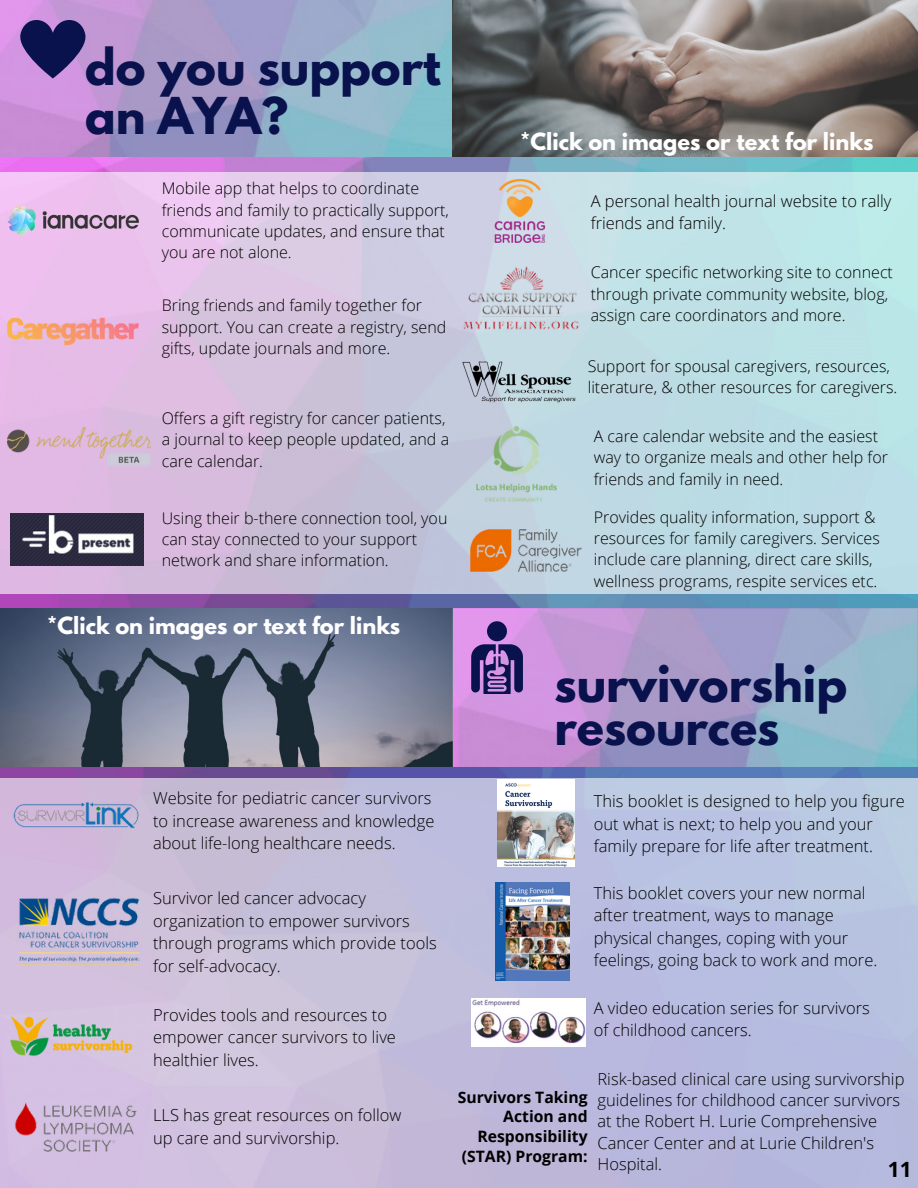
<style>
.page{position:relative;width:918px;height:1188px;background:#fff}
.page>*{position:absolute;margin:0;border:0;box-sizing:border-box;transform-origin:0 0}
.t1{font:700 45px/48.3px "League Spartan";color:#09124d}
.t2{font:700 21px "League Spartan";color:#fff}
.t3{font:700 21px "Open Sans";color:#000}
.t4{font:300 16.5px/22.5px "Open Sans";color:#000}
.t5{font:300 16.05px/21.3px "Open Sans";color:#000}
.t6{font:700 15.75px/19.6px "Open Sans";color:#000;text-align:right}
</style>
<div class="page">
<img style="left:0;top:0;width:918px;height:779px">
<svg style="left:0;top:172px;width:918px;height:422px;background:#cacfe2"></svg>
<img style="left:0;top:0;width:917px;height:157px">
<svg style="left:0;top:0;width:456px;height:156px;background:#a2a2cb"></svg>
<img style="left:0;top:609px;width:453px;height:157px">
<svg style="left:453px;top:609px;width:464px;height:157px;background:#aaa0ce"></svg>
<div style="left:0;top:779px;width:918px;height:409px;background:linear-gradient(to right,#d4bedb,#b1bee0)"></div>
<svg style="left:20px;top:20px;width:66px;height:58px;background:#4b3d7d"></svg>
<img style="left:489px;top:179px;width:63px;height:63px">
<img style="left:476px;top:427px;width:80px;height:74px">
<img style="left:459px;top:248px;width:125px;height:125px">
<img style="left:456px;top:355px;width:127px;height:48px">
<img style="left:8px;top:205px;width:130px;height:29px">
<img style="left:8px;top:318px;width:130px;height:28px">
<img style="left:8px;top:427px;width:143px;height:42px">
<svg style="left:471px;top:621px;width:52px;height:73px;background:#6e5197"></svg>
<img style="left:0;top:791px;width:153px;height:48px">
<img style="left:15px;top:894px;width:129px;height:75px">
<img style="left:10px;top:1010px;width:133px;height:53px">
<img style="left:12px;top:1090px;width:127px;height:74px">
<img style="left:495px;top:882px;width:74px;height:98px">
<img style="left:471px;top:998px;width:115px;height:49px">
<img style="left:471px;top:530px;width:111px;height:42px">
<img style="left:497px;top:780px;width:78px;height:86px">
<img style="left:10px;top:514px;width:133px;height:52px">
<h1 class="t1" style="left:85px;top:49px;width:357px">do you support an AYA?</h1>
<p class="t5" style="left:162px;top:177px;width:289px">Mobile app that helps to coordinate friends and family to practically support, communicate updates, and ensure that you are not alone.</p>
<p class="t5" style="left:162px;top:295px;width:286px">Bring friends and family together for support. You can create a registry, send gifts, update journals and more.</p>
<p class="t5" style="left:162px;top:407px;width:289px">Offers a gift registry for cancer patients, a journal to keep people updated, and a care calendar.</p>
<p class="t5" style="left:162px;top:507px;width:287px">Using their b-there connection tool, you can stay connected to your support network and share information.</p>
<h2 class="t2" style="left:47px;top:615px;width:355px">*Click on images or text for links</h2>
<h2 class="t2" style="left:520px;top:131px;width:355px">*Click on images or text for links</h2>
<p class="t4" style="left:591px;top:189px;width:302px">A personal health journal website to rally friends and family.</p>
<p class="t5" style="left:591px;top:261px;width:304px">Cancer specific networking site to connect through private community website, blog, assign care coordinators and more.</p>
<p class="t5" style="left:588px;top:355px;width:311px">Support for spousal caregivers, resources, literature, &amp; other resources for caregivers.</p>
<p class="t5" style="left:594px;top:425px;width:296px">A care calendar website and the easiest way to organize meals and other help for friends and family in need.</p>
<p class="t5" style="left:594px;top:506px;width:288px">Provides quality information, support &amp; resources for family caregivers. Services include care planning, direct care skills, wellness programs, respite services etc.</p>
<h1 class="t1" style="left:555px;top:668px;width:294px;line-height:42.8px">survivorship resources</h1>
<p class="t4" style="left:153px;top:787px;width:283px">Website for pediatric cancer survivors to increase awareness and knowledge about life-long healthcare needs.</p>
<p class="t4" style="left:153px;top:886px;width:285px">Survivor led cancer advocacy organization to empower survivors through programs which provide tools for self-advocacy.</p>
<p class="t4" style="left:153px;top:1003px;width:244px">Provides tools and resources to empower cancer survivors to live healthier lives.</p>
<p class="t4" style="left:153px;top:1103px;width:250px">LLS has great resources on follow up care and survivorship.</p>
<p class="t4" style="left:594px;top:789px;width:312px">This booklet is designed to help you figure out what is next; to help you and your family prepare for life after treatment.</p>
<p class="t4" style="left:594px;top:881px;width:285px">This booklet covers your new normal after treatment, ways to manage physical changes, coping with your feelings, going back to work and more.</p>
<p class="t4" style="left:594px;top:996px;width:277px">A video education series for survivors of childhood cancers.</p>
<p class="t6" style="left:458px;top:1087px;width:131px">Survivors Taking<br>Action and<br>Responsibility (STAR) Program:</p>
<p class="t4" style="left:597px;top:1068px;width:308px;line-height:21.3px">Risk-based clinical care using survivorship guidelines for childhood cancer survivors at the Robert H. Lurie Comprehensive Cancer Center and at Lurie Children's Hospital.</p>
<h2 class="t3" style="left:888px;top:1155px;width:25px">11</h2>
</div>
